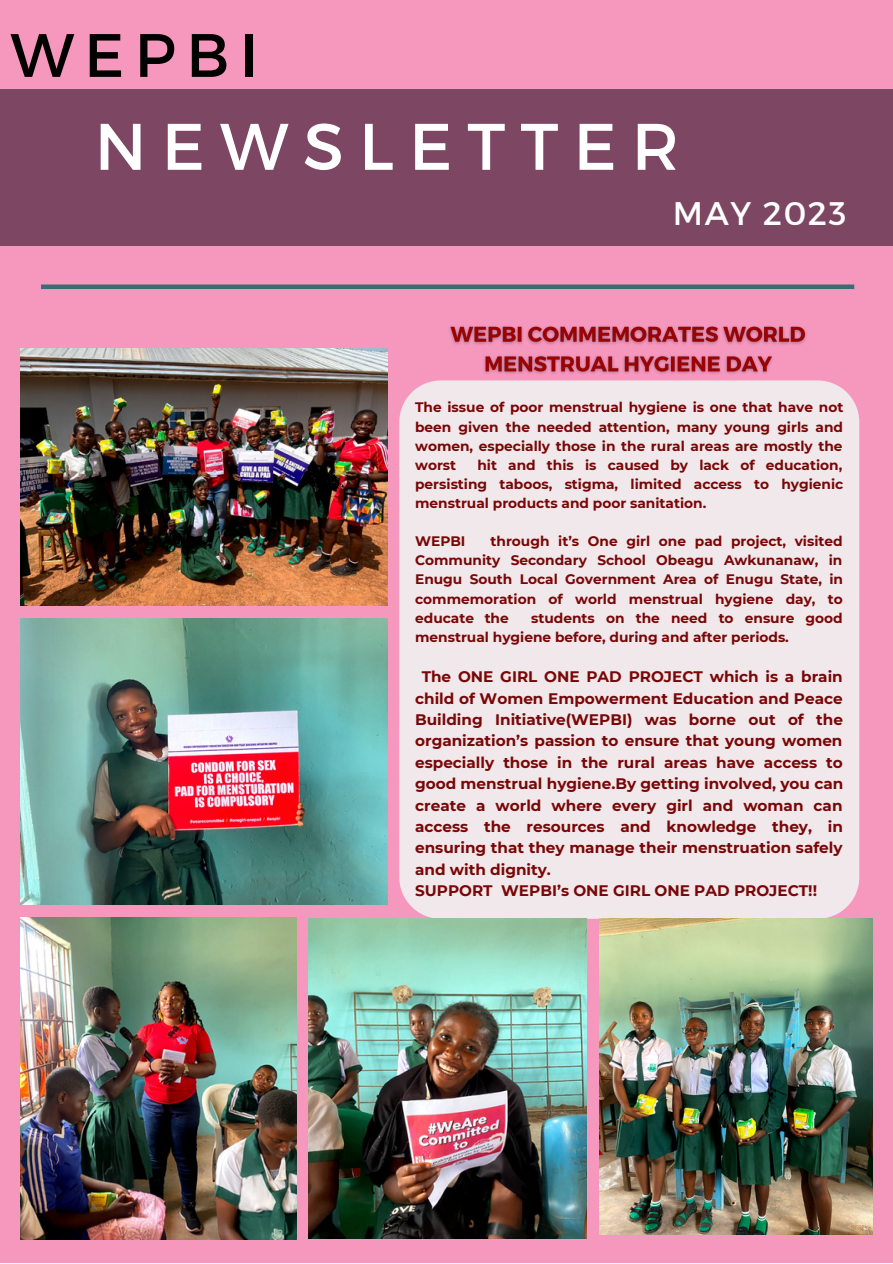
<style>
.page{position:relative;width:893px;height:1264px;background:#fff}
.page>*{position:absolute;margin:0;border:0;box-sizing:border-box;transform-origin:0 0}
.t1{font:65.55px "Montserrat";letter-spacing:.23em;color:#fff}
.t2{font:61.2px "Montserrat";letter-spacing:.17em;color:#000}
.t3{font:32.7px "Montserrat";letter-spacing:.05em;color:#fff}
.t4{font:700 15.3px/21.3px "Montserrat";color:#790707;text-align:justify}
.t5{font:700 13.8px/19px "Montserrat";color:#790707;text-align:justify}
</style>
<div class="page">
<div style="left:0;top:0;width:892px;height:1262px;background:#f697be"></div>
<div style="left:0;top:89px;width:892px;height:157px;background:#7d4662"></div>
<img style="left:21px;top:349px;width:366px;height:256px">
<div style="left:41px;top:284px;width:813px;height:5px;background:#3a6c73"></div>
<img style="left:21px;top:618px;width:366px;height:286px">
<div style="left:399px;top:380px;width:460px;height:538px;background:#f1e8eb"></div>
<img style="left:21px;top:917px;width:275px;height:322px">
<img style="left:309px;top:918px;width:277px;height:320px">
<img style="left:599px;top:918px;width:273px;height:316px">
<img style="left:445px;top:326px;width:365px;height:56px">
<p class="t2" style="left:10px;top:15px;width:249px">WEPBI</p>
<p class="t1" style="left:95px;top:104px;width:586px">NEWSLETTER</p>
<p class="t3" style="left:673px;top:192px;width:175px">MAY 2023</p>
<p class="t5" style="left:415px;top:398px;width:429px">The issue of poor menstrual hygiene is one that have not been given the needed attention, many young girls and women, especially those in the rural areas are mostly the worst</p>
<p class="t5" style="left:415px;top:455px;width:429px;text-indent:62px">hit and this is caused by lack of education, persisting taboos, stigma, limited access to hygienic menstrual products and poor sanitation.</p>
<p class="t5" style="left:415px;top:531px;width:52px">WEPBI</p>
<p class="t5" style="left:415px;top:531px;width:429px;text-indent:75px">through it’s One girl one pad project, visited Community Secondary School Obeagu Awkunanaw, in Enugu South Local Government Area of Enugu State, in commemoration of world menstrual hygiene day, to educate the</p>
<p class="t5" style="left:415px;top:608px;width:429px;text-indent:116px">students on the need to ensure good menstrual hygiene before, during and after periods.</p>
<p class="t4" style="left:415px;top:666px;width:429px;text-indent:7px">The ONE GIRL ONE PAD PROJECT which is a brain child of Women Empowerment Education and Peace Building Initiative(WEPBI) was borne out of the organization’s passion to ensure that young women especially those in the rural areas have access to good menstrual hygiene.By getting involved, you can create a world where every girl and woman can access the resources and knowledge they, in ensuring that they manage their menstruation safely and with dignity.</p>
<p class="t4" style="left:415px;top:879px;width:403px">SUPPORT WEPBI’s ONE GIRL ONE PAD PROJECT!!</p>
</div>
